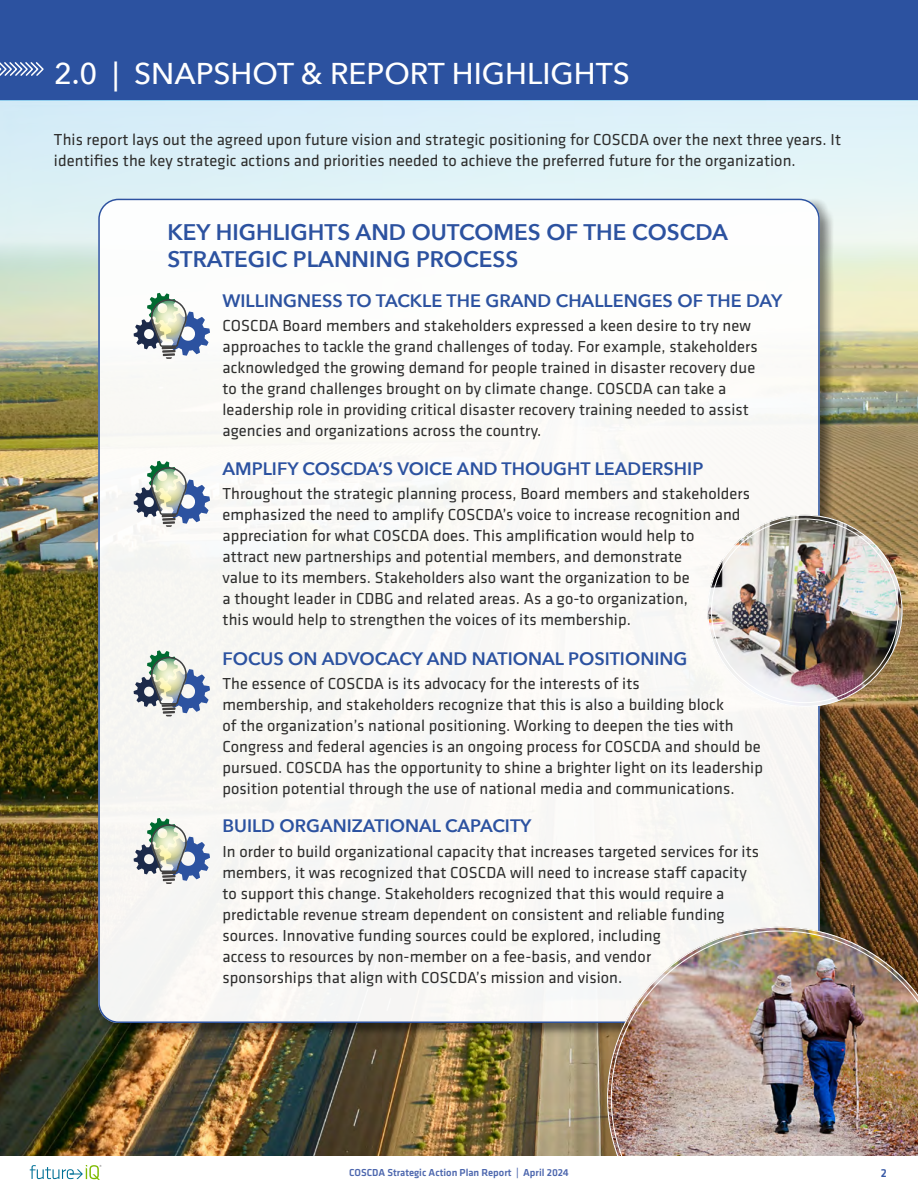
<style>
.page{position:relative;width:918px;height:1188px;background:#fff}
.page>*{position:absolute;margin:0;border:0;box-sizing:border-box;transform-origin:0 0}
.t1{font:500 30px "Avenir Next";color:#fff}
.t2{font:600 22.5px/27px "Avenir Next";color:#2c52a0}
.t3{font:600 18px "Avenir Next";color:#2c52a0}
.t4{font:16.5px/21px "Klavika";letter-spacing:.005em;color:#2d2d2c}
.t5{font:500 12px "Klavika";color:#395aa6}
.t6{font:500 10.5px "Klavika";color:#4d67ae}
</style>
<div class="page">
<div style="left:0;top:0;width:918px;height:101px;background:#2c52a0"></div>
<svg style="left:0;top:62px;width:44px;height:14px"></svg>
<img style="left:0;top:274px;width:918px;height:882px">
<svg style="left:0;top:101px;width:918px;height:173px;background:#ddf0f5"></svg>
<div style="left:98px;top:198px;width:736px;height:839px;background:#000;opacity:.5"></div>
<div style="left:98px;top:199px;width:722px;height:824px;background:#faf9f6;border-radius:20px"></div>
<svg style="left:134px;top:293px;width:76px;height:65px"></svg>
<svg style="left:134px;top:461px;width:76px;height:65px"></svg>
<svg style="left:134px;top:650px;width:76px;height:66px"></svg>
<svg style="left:134px;top:818px;width:76px;height:66px"></svg>
<svg style="left:607px;top:927px;width:311px;height:229px"></svg>
<img style="left:611px;top:931px;width:307px;height:225px">
<img style="left:709px;top:515px;width:193px;height:192px">
<svg style="left:30px;top:1165px;width:71px;height:15px"></svg>
<h1 class="t1" style="left:54px;top:48px;width:577px">2.0 | SNAPSHOT &amp; REPORT HIGHLIGHTS</h1>
<p class="t4" style="left:54px;top:129px;width:789px">This report lays out the agreed upon future vision and strategic positioning for COSCDA over the next three years. It identifies the key strategic actions and priorities needed to achieve the preferred future for the organization.</p>
<h2 class="t2" style="left:167px;top:219px;width:562px">KEY HIGHLIGHTS AND OUTCOMES OF THE COSCDA<br>STRATEGIC PLANNING PROCESS</h2>
<p class="t3" style="left:223px;top:286px;width:561px">WILLINGNESS TO TACKLE THE GRAND CHALLENGES OF THE DAY</p>
<p class="t4" style="left:223px;top:315px;width:537px">COSCDA Board members and stakeholders expressed a keen desire to try new approaches to tackle the grand challenges of today. For example, stakeholders acknowledged the growing demand for people trained in disaster recovery due to the grand challenges brought on by climate change. COSCDA can take a leadership role in providing critical disaster recovery training needed to assist agencies and organizations across the country.</p>
<p class="t3" style="left:223px;top:454px;width:482px">AMPLIFY COSCDA’S VOICE AND THOUGHT LEADERSHIP</p>
<p class="t4" style="left:223px;top:483px;width:529px">Throughout the strategic planning process, Board members and stakeholders emphasized the need to amplify COSCDA’s voice to increase recognition and appreciation for what COSCDA does. This amplification would help to<br>attract new partnerships and potential members, and demonstrate<br>value to its members. Stakeholders also want the organization to be<br>a thought leader in CDBG and related areas. As a go-to organization,<br>this would help to strengthen the voices of its membership.</p>
<p class="t3" style="left:223px;top:643px;width:466px">FOCUS ON ADVOCACY AND NATIONAL POSITIONING</p>
<p class="t4" style="left:223px;top:672px;width:542px">The essence of COSCDA is its advocacy for the interests of its<br>membership, and stakeholders recognize that this is also a building block<br>of the organization’s national positioning. Working to deepen the ties with Congress and federal agencies is an ongoing process for COSCDA and should be pursued. COSCDA has the opportunity to shine a brighter light on its leadership position potential through the use of national media and communications.</p>
<p class="t3" style="left:223px;top:811px;width:310px">BUILD ORGANIZATIONAL CAPACITY</p>
<p class="t4" style="left:223px;top:840px;width:538px">In order to build organizational capacity that increases targeted services for its members, it was recognized that COSCDA will need to increase staff capacity to support this change. Stakeholders recognized that this would require a predictable revenue stream dependent on consistent and reliable funding sources. Innovative funding sources could be explored, including<br>access to resources by non-member on a fee-basis, and vendor<br>sponsorships that align with COSCDA’s mission and vision.</p>
<p class="t6" style="left:349px;top:1166px;width:221px">COSCDA Strategic Action Plan Report | April 2024</p>
<p class="t5" style="left:881px;top:1165px;width:8px">2</p>
</div>
